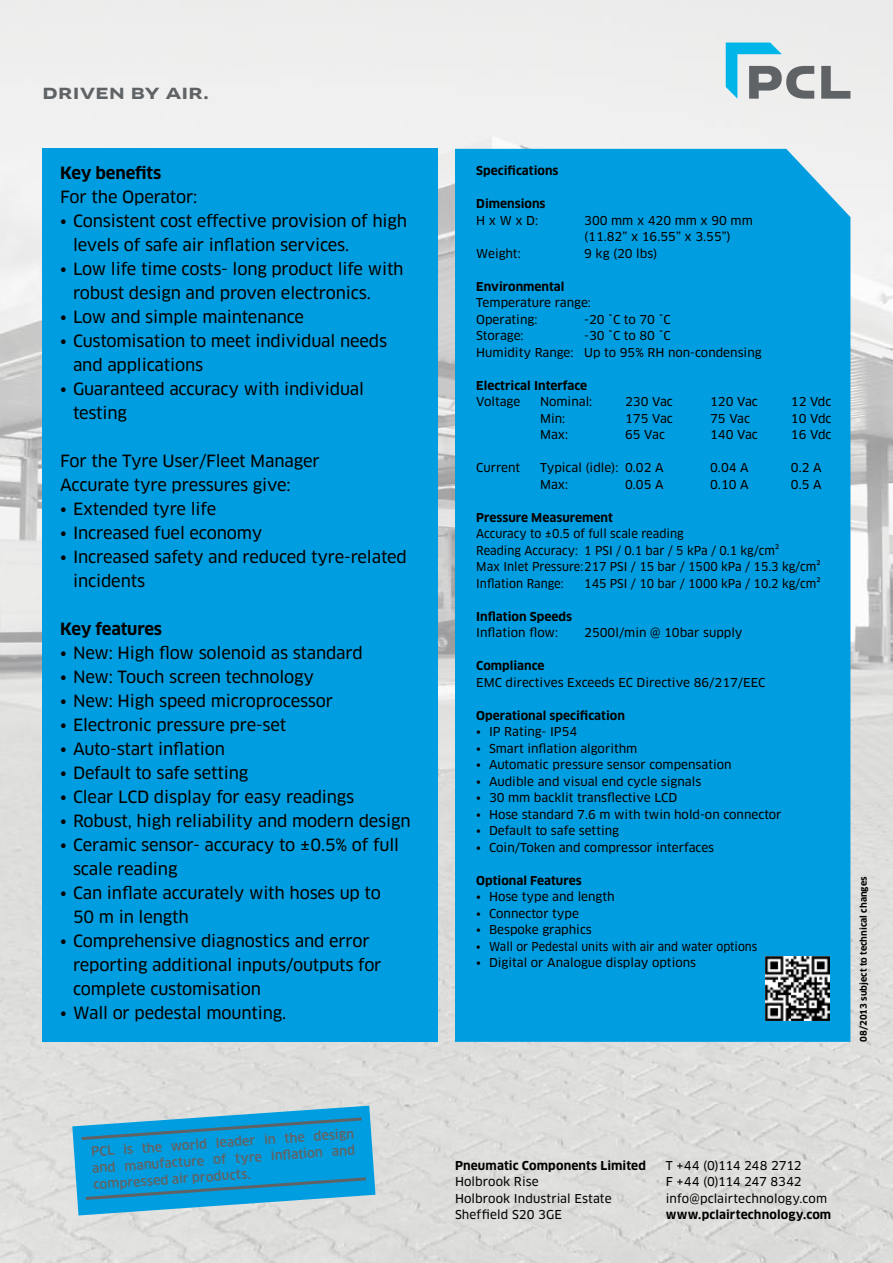
<style>
.page{position:relative;width:893px;height:1263px;background:#fff}
.page>*{position:absolute;margin:0;border:0;box-sizing:border-box;transform-origin:0 0}
.t1{font:16.5px/24px "Clan OT News";letter-spacing:-.01em;color:#000}
.t2{font:700 16.5px "Clan OT";letter-spacing:-.015em;color:#000}
.t3{font:700 15px "Clan OT Extd";letter-spacing:.025em;color:#606366}
.t4{font:500 12.75px/16.5px "Clan OT";color:#606366;text-align:justify}
.t5{font:12px/16.5px "Clan OT News";color:#000}
.t6{font:700 12px "Clan OT";color:#000}
.t7{font:12px/16.5px "Clan OT News";color:#000;scale:.95 1}
.t8{font:12px "Clan OT News";color:#000;scale:.93 1}
.t9{font:700 9px "Clan OT";color:#000}
</style>
<div class="page">
<img style="left:0;top:0;width:893px;height:1263px">
<div style="left:43px;top:149px;width:395px;height:893px;background:#009ee0"></div>
<div style="left:455px;top:149px;width:395px;height:893px;background:#009ee0"></div>
<img style="left:765px;top:957px;width:64px;height:63px">
<svg style="left:726px;top:43px;width:124px;height:56px;background:#a8c3ca"></svg>
<svg style="left:72px;top:1106px;width:303px;height:109px;background:#30a7d8"></svg>
<p class="t3" style="left:43px;top:84px;width:168px">DRIVEN BY AIR.</p>
<p class="t2" style="left:60px;top:163px;width:102px">Key benefits</p>
<p class="t1" style="left:60px;top:185px;width:139px">For the Operator:</p>
<p class="t1" style="left:73px;top:209px;width:336px;text-indent:-13px">• Consistent cost effective provision of high levels of safe air inflation services.</p>
<p class="t1" style="left:73px;top:257px;width:332px;text-indent:-13px">• Low life time costs- long product life with robust design and proven electronics.</p>
<p class="t1" style="left:60px;top:305px;width:245px">• Low and simple maintenance</p>
<p class="t1" style="left:73px;top:329px;width:316px;text-indent:-13px">• Customisation to meet individual needs and applications</p>
<p class="t1" style="left:73px;top:377px;width:293px;text-indent:-13px">• Guaranteed accuracy with individual testing</p>
<p class="t1" style="left:60px;top:449px;width:261px">For the Tyre User/Fleet Manager<br>Accurate tyre pressures give:</p>
<p class="t1" style="left:60px;top:497px;width:157px">• Extended tyre life</p>
<p class="t1" style="left:60px;top:521px;width:204px">• Increased fuel economy</p>
<p class="t1" style="left:73px;top:545px;width:335px;text-indent:-13px">• Increased safety and reduced tyre-related incidents</p>
<p class="t2" style="left:60px;top:620px;width:103px">Key features</p>
<p class="t1" style="left:60px;top:641px;width:304px">• New: High flow solenoid as standard</p>
<p class="t1" style="left:60px;top:665px;width:255px">• New: Touch screen technology</p>
<p class="t1" style="left:60px;top:689px;width:274px">• New: High speed microprocessor</p>
<p class="t1" style="left:60px;top:713px;width:227px">• Electronic pressure pre-set</p>
<p class="t1" style="left:60px;top:737px;width:166px">• Auto-start inflation</p>
<p class="t1" style="left:60px;top:761px;width:190px">• Default to safe setting</p>
<p class="t1" style="left:60px;top:785px;width:296px">• Clear LCD display for easy readings</p>
<p class="t1" style="left:60px;top:809px;width:352px">• Robust, high reliability and modern design</p>
<p class="t1" style="left:73px;top:833px;width:328px;text-indent:-13px">• Ceramic sensor- accuracy to ±0.5% of full scale reading</p>
<p class="t1" style="left:73px;top:881px;width:309px;text-indent:-13px">• Can inflate accurately with hoses up to<br>50 m in length</p>
<p class="t1" style="left:73px;top:929px;width:310px;text-indent:-13px">• Comprehensive diagnostics and error reporting additional inputs/outputs for complete customisation</p>
<p class="t1" style="left:60px;top:1001px;width:228px">• Wall or pedestal mounting.</p>
<p class="t4" style="left:91px;top:1144px;width:265px;rotate:-4deg">PCL is the world leader in the design and manufacture of tyre infl ation and compressed air products.</p>
<p class="t6" style="left:476px;top:164px;width:84px">Specifications</p>
<p class="t6" style="left:476px;top:197px;width:71px">Dimensions</p>
<p class="t5" style="left:476px;top:212px;width:63px">H x W x D:</p>
<p class="t5" style="left:584px;top:212px;width:170px">300 mm x 420 mm x 90 mm (11.82” x 16.55” x 3.55”)</p>
<p class="t5" style="left:476px;top:245px;width:46px">Weight:</p>
<p class="t5" style="left:584px;top:245px;width:75px">9 kg (20 lbs)</p>
<p class="t6" style="left:476px;top:279px;width:90px">Environmental</p>
<p class="t5" style="left:476px;top:295px;width:116px">Temperature range:<br>Operating:</p>
<p class="t5" style="left:584px;top:311px;width:88px">-20 ˚C to 70 ˚C</p>
<p class="t5" style="left:476px;top:328px;width:287px;text-indent:108px">-30 ˚C to 80 ˚C<br>Humidity Range: Up to 95% RH non-condensing</p>
<p class="t6" style="left:476px;top:378px;width:113px">Electrical Interface</p>
<p class="t5" style="left:476px;top:394px;width:46px">Voltage</p>
<p class="t5" style="left:540px;top:394px;width:54px">Nominal:</p>
<p class="t5" style="left:625px;top:394px;width:49px">230 Vac</p>
<p class="t5" style="left:710px;top:394px;width:49px">120 Vac</p>
<p class="t5" style="left:791px;top:394px;width:42px">12 Vdc</p>
<p class="t5" style="left:540px;top:410px;width:27px">Min:</p>
<p class="t5" style="left:625px;top:410px;width:49px">175 Vac</p>
<p class="t5" style="left:710px;top:410px;width:41px">75 Vac</p>
<p class="t5" style="left:791px;top:410px;width:42px">10 Vdc</p>
<p class="t5" style="left:540px;top:427px;width:30px">Max:</p>
<p class="t5" style="left:625px;top:427px;width:41px">65 Vac</p>
<p class="t5" style="left:710px;top:427px;width:49px">140 Vac</p>
<p class="t5" style="left:791px;top:427px;width:42px">16 Vdc</p>
<p class="t5" style="left:476px;top:460px;width:46px">Current</p>
<p class="t5" style="left:540px;top:460px;width:125px">Typical (idle): 0.02 A</p>
<p class="t5" style="left:710px;top:460px;width:40px">0.04 A</p>
<p class="t5" style="left:791px;top:460px;width:32px">0.2 A</p>
<p class="t5" style="left:540px;top:476px;width:30px">Max:</p>
<p class="t5" style="left:625px;top:476px;width:40px">0.05 A</p>
<p class="t5" style="left:710px;top:476px;width:40px">0.10 A</p>
<p class="t5" style="left:791px;top:476px;width:32px">0.5 A</p>
<p class="t6" style="left:476px;top:510px;width:138px">Pressure Measurement</p>
<p class="t7" style="left:476px;top:526px;width:364px">Accuracy to ±0.5 of full scale reading<br>Reading Accuracy: 1 PSI / 0.1 bar / 5 kPa / 0.1 kg/cm²<br>Max Inlet Pressure:217 PSI / 15 bar / 1500 kPa / 15.3 kg/cm²<br>Inflation Range:</p>
<p class="t5" style="left:476px;top:328px;width:49px">Storage:</p>
<p class="t7" style="left:584px;top:575px;width:250px">145 PSI / 10 bar / 1000 kPa / 10.2 kg/cm²</p>
<p class="t6" style="left:476px;top:609px;width:97px">Inflation Speeds</p>
<p class="t5" style="left:476px;top:625px;width:83px">Inflation flow:</p>
<p class="t5" style="left:584px;top:625px;width:160px">2500l/min @ 10bar supply</p>
<p class="t6" style="left:476px;top:659px;width:70px">Compliance</p>
<p class="t5" style="left:476px;top:674px;width:291px">EMC directives Exceeds EC Directive 86/217/EEC</p>
<p class="t6" style="left:476px;top:708px;width:150px">Operational specification</p>
<p class="t5" style="left:476px;top:724px;width:103px">• IP Rating- IP54</p>
<p class="t5" style="left:476px;top:740px;width:163px">• Smart inflation algorithm</p>
<p class="t5" style="left:476px;top:757px;width:257px">• Automatic pressure sensor compensation</p>
<p class="t5" style="left:476px;top:773px;width:226px">• Audible and visual end cycle signals</p>
<p class="t5" style="left:476px;top:790px;width:202px">• 30 mm backlit transflective LCD</p>
<p class="t5" style="left:476px;top:806px;width:307px">• Hose standard 7.6 m with twin hold-on connector</p>
<p class="t5" style="left:476px;top:823px;width:144px">• Default to safe setting</p>
<p class="t5" style="left:476px;top:839px;width:239px">• Coin/Token and compressor interfaces</p>
<p class="t6" style="left:476px;top:873px;width:107px">Optional Features</p>
<p class="t5" style="left:476px;top:889px;width:140px">• Hose type and length</p>
<p class="t5" style="left:476px;top:905px;width:104px">• Connector type</p>
<p class="t5" style="left:476px;top:922px;width:117px">• Bespoke graphics</p>
<p class="t8" style="left:476px;top:939px;width:304px">• Wall or Pedestal units with air and water options</p>
<p class="t5" style="left:476px;top:955px;width:221px">• Digital or Analogue display options</p>
<p class="t9" style="left:858px;top:1042px;width:167px;rotate:-90deg">08/2013 subject to technical changes</p>
<p class="t6" style="left:455px;top:1158px;width:193px">Pneumatic Components Limited</p>
<p class="t5" style="left:455px;top:1174px;width:158px">Holbrook Rise<br>Holbrook Industrial Estate<br>Sheffield S20 3GE</p>
<p class="t5" style="left:666px;top:1157px;width:163px">T +44 (0)114 248 2712<br>F +44 (0)114 247 8342 info@pclairtechnology.com</p>
<p class="t6" style="left:666px;top:1208px;width:167px">www.pclairtechnology.com</p>
</div>
